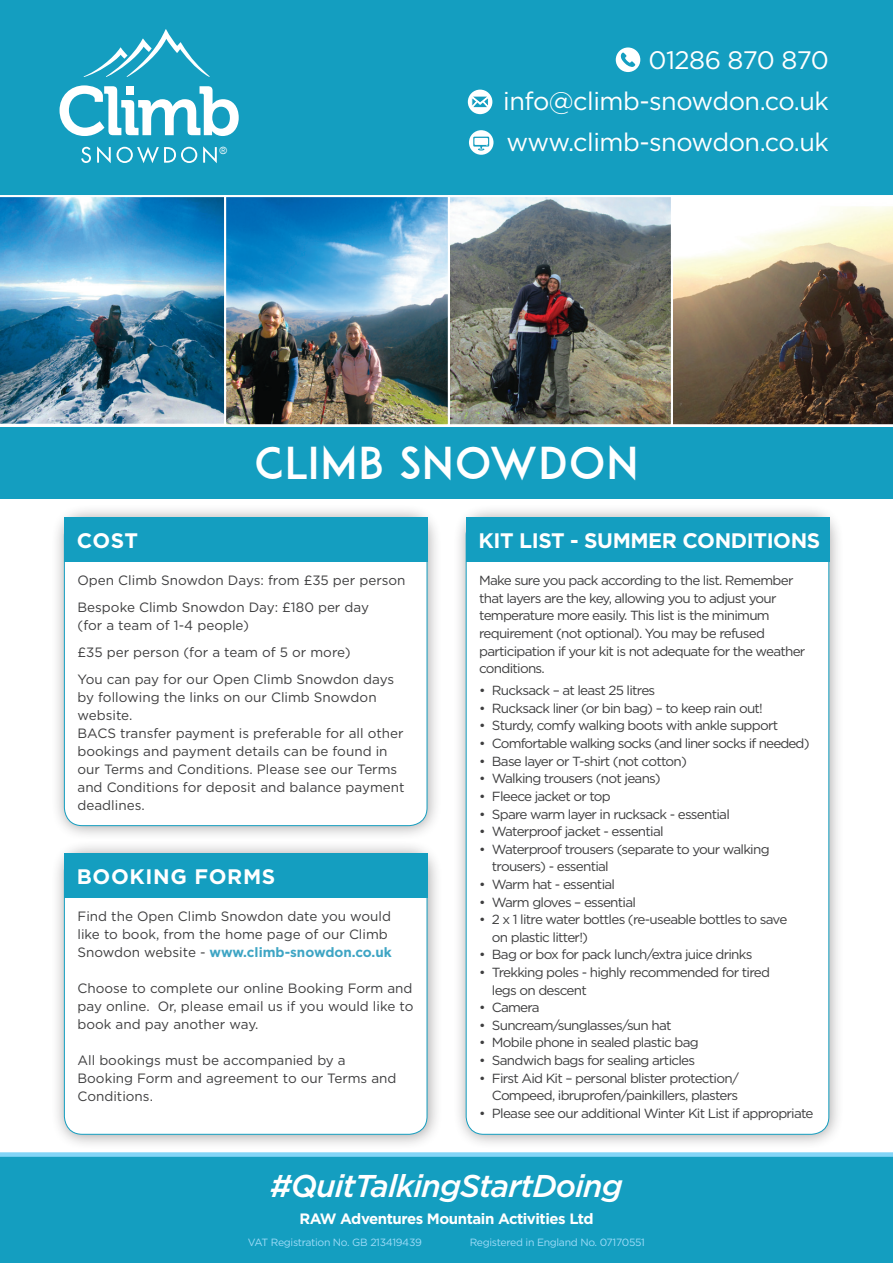
<style>
.page{position:relative;width:893px;height:1263px;background:#fff}
.page>*{position:absolute;margin:0;border:0;box-sizing:border-box;transform-origin:0 0}
.t1{font:43.5px "ADAM.CGPRO";letter-spacing:.02em;color:#fff}
.t2{font:italic 500 31.5px "Gotham";letter-spacing:-.03em;color:#fff}
.t3{font:25.35px/41.1px "Gotham";letter-spacing:-.02em;color:#fff;text-align:justify}
.t4{font:700 21px "Gotham";letter-spacing:-.02em;color:#fff}
.t5{font:700 21px "Gotham";letter-spacing:.03em;color:#fff}
.t6{font:700 15px "Gotham";letter-spacing:-.03em;color:#fff}
.t7{font:13.5px/18px "Gotham";color:#3e3e3f}
.t8{font:13.2px/17.5px "Gotham";letter-spacing:-.055em;color:#3e3e3f}
.t9{font:10.5px "Gotham";letter-spacing:-.03em;color:#9edcf8}
.t10{font:condensed 9.6px "Futura LT";color:#fff}
.s1{font-weight:700;color:#3ea5c4}
</style>
<div class="page">
<div style="left:0;top:0;width:893px;height:202px;background:#149ec0"></div>
<div style="left:0;top:1152px;width:893px;height:111px;background:#149ec0"></div>
<img style="left:227px;top:198px;width:443px;height:225px">
<svg style="left:673px;top:195px;width:220px;height:230px"></svg>
<img style="left:0;top:195px;width:224px;height:229px">
<div style="left:224px;top:195px;width:226px;height:231px;border:2px solid #fff"></div>
<div style="left:448px;top:195px;width:225px;height:231px;border:2px solid #fff"></div>
<div style="left:468px;top:90px;width:24px;height:24px;background:#fff;border-radius:50%"></div>
<svg style="left:471px;top:96px;width:17px;height:12px"></svg>
<div style="left:616px;top:47px;width:24px;height:25px;background:#fff;border-radius:50%"></div>
<svg style="left:621px;top:52px;width:14px;height:15px"></svg>
<svg style="left:469px;top:130px;width:24px;height:25px"></svg>
<svg style="left:473px;top:137px;width:16px;height:14px"></svg>
<div style="left:51px;top:504px;width:392px;height:337px;background:#231f20;opacity:.41"></div>
<div style="left:64px;top:518px;width:363px;height:308px;background:#fff;border-radius:18px"></div>
<div style="left:51px;top:840px;width:392px;height:310px;background:#231f20;opacity:.41"></div>
<div style="left:64px;top:853px;width:363px;height:281px;background:#fff;border-radius:18px"></div>
<div style="left:452px;top:504px;width:392px;height:646px;background:#231f20;opacity:.41"></div>
<div style="left:466px;top:518px;width:363px;height:616px;background:#fff;border-radius:18px"></div>
<div style="left:64px;top:517px;width:363px;height:45px;background:#149ec0"></div>
<div style="left:64px;top:853px;width:363px;height:44px;background:#149ec0"></div>
<div style="left:466px;top:517px;width:363px;height:45px;background:#149ec0"></div>
<div style="left:0;top:427px;width:893px;height:72px;background:#149ec0"></div>
<svg style="left:60px;top:85px;width:179px;height:51px"></svg>
<svg style="left:84px;top:29px;width:126px;height:48px"></svg>
<svg style="left:81px;top:147px;width:10px;height:16px"></svg>
<svg style="left:97px;top:146px;width:14px;height:17px"></svg>
<svg style="left:117px;top:147px;width:80px;height:16px"></svg>
<svg style="left:203px;top:146px;width:14px;height:17px"></svg>
<p class="t10" style="left:220px;top:145px;width:9px">®</p>
<h3 class="t3" style="left:503px;top:39px;width:327px;text-indent:145px">01286 870 870 info@climb-snowdon.co.uk www.climb-snowdon.co.uk</h3>
<h3 class="t4" style="left:77px;top:526px;width:63px">COST</h3>
<h1 class="t1" style="left:254px;top:437px;width:386px">CLIMB SNOWDON</h1>
<h3 class="t4" style="left:479px;top:526px;width:343px">KIT LIST - SUMMER CONDITIONS</h3>
<p class="t7" style="left:78px;top:567px;width:330px;line-height:27px">Open Climb Snowdon Days: from £35 per person<br>Bespoke Climb Snowdon Day: £180 per day</p>
<p class="t7" style="left:78px;top:612px;width:318px;line-height:27px">(for a team of 1-4 people)<br>£35 per person (for a team of 5 or more)<br>You can pay for our Open Climb Snowdon days</p>
<p class="t7" style="left:78px;top:688px;width:329px">by following the links on our Climb Snowdon website.<br>BACS transfer payment is preferable for all other bookings and payment details can be found in our Terms and Conditions. Please see our Terms and Conditions for deposit and balance payment deadlines.</p>
<h3 class="t5" style="left:77px;top:862px;width:200px">BOOKING FORMS</h3>
<p class="t7" style="left:78px;top:907px;width:316px">Find the Open Climb Snowdon date you would like to book, from the home page of our Climb<br>Snowdon website - <span class="s1">www.climb-snowdon.co.uk</span></p>
<p class="t7" style="left:78px;top:979px;width:337px;text-align:justify">Choose to complete our online Booking Form and pay online. Or, please email us if you would like to book and pay another way.</p>
<p class="t7" style="left:78px;top:1051px;width:320px">All bookings must be accompanied by a<br>Booking Form and agreement to our Terms and<br>Conditions.</p>
<p class="t8" style="left:479px;top:571px;width:328px">Make sure you pack according to the list. Remember that layers are the key, allowing you to adjust your temperature more easily. This list is the minimum requirement (not optional). You may be refused participation if your kit is not adequate for the weather conditions.</p>
<p class="t8" style="left:479px;top:681px;width:178px">• Rucksack – at least 25 litres</p>
<p class="t8" style="left:479px;top:699px;width:285px">• Rucksack liner (or bin bag) – to keep rain out!</p>
<p class="t8" style="left:479px;top:717px;width:300px">• Sturdy, comfy walking boots with ankle support</p>
<p class="t8" style="left:479px;top:734px;width:332px">• Comfortable walking socks (and liner socks if needed)</p>
<p class="t8" style="left:479px;top:752px;width:209px">• Base layer or T-shirt (not cotton)</p>
<p class="t8" style="left:479px;top:769px;width:183px">• Walking trousers (not jeans)</p>
<p class="t8" style="left:479px;top:787px;width:133px">• Fleece jacket or top</p>
<p class="t8" style="left:479px;top:805px;width:252px">• Spare warm layer in rucksack - essential</p>
<p class="t8" style="left:479px;top:822px;width:186px">• Waterproof jacket - essential</p>
<p class="t8" style="left:492px;top:840px;width:279px;text-indent:-13px">• Waterproof trousers (separate to your walking trousers) - essential</p>
<p class="t8" style="left:479px;top:875px;width:137px">• Warm hat - essential</p>
<p class="t8" style="left:479px;top:893px;width:158px">• Warm gloves – essential</p>
<p class="t8" style="left:492px;top:910px;width:297px;text-indent:-13px">• 2 x 1 litre water bottles (re-useable bottles to save on plastic litter!)</p>
<p class="t8" style="left:479px;top:946px;width:275px">• Bag or box for pack lunch/extra juice drinks</p>
<p class="t8" style="left:492px;top:963px;width:280px;text-indent:-13px">• Trekking poles - highly recommended for tired legs on descent</p>
<p class="t8" style="left:479px;top:998px;width:62px">• Camera</p>
<p class="t8" style="left:479px;top:1016px;width:194px">• Suncream/sunglasses/sun hat</p>
<p class="t8" style="left:479px;top:1034px;width:221px">• Mobile phone in sealed plastic bag</p>
<p class="t8" style="left:479px;top:1051px;width:218px">• Sandwich bags for sealing articles</p>
<p class="t8" style="left:479px;top:1069px;width:261px;text-align:right">• First Aid Kit – personal blister protection/<br>Compeed, ibruprofen/painkillers, plasters</p>
<p class="t8" style="left:479px;top:1104px;width:336px">• Please see our additional Winter Kit List if appropriate</p>
<h2 class="t2" style="left:270px;top:1165px;width:354px">#QuitTalkingStartDoing</h2>
<p class="t6" style="left:299px;top:1209px;width:296px">RAW Adventures Mountain Activities Ltd</p>
<p class="t9" style="left:248px;top:1236px;width:175px">VAT Registration No. GB 213419439</p>
<p class="t9" style="left:470px;top:1236px;width:177px">Registered in England No. 07170551</p>
</div>
